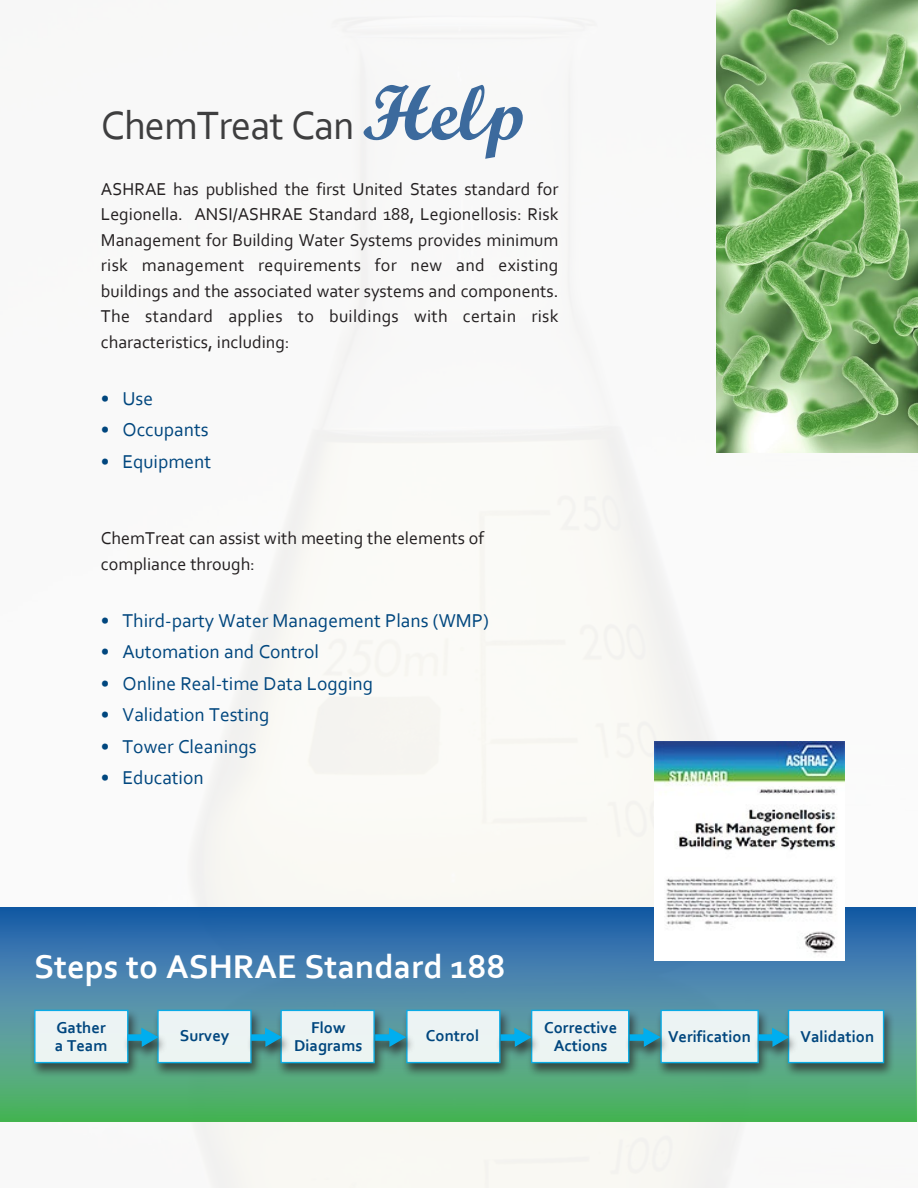
<style>
.page{position:relative;width:918px;height:1188px;background:#fff}
.page>*{position:absolute;margin:0;border:0;box-sizing:border-box;transform-origin:0 0}
.t1{font:41.4px "Corbel";letter-spacing:-.02em;color:#3e3e3f}
.t2{font:700 34.5px "Corbel";color:#fff}
.t3{font:19.5px "Corbel";color:#00467e}
.t4{font:18px/25.5px "Corbel";color:#231f20;text-align:justify}
.t5{font:700 16.5px/17.9px "Corbel";color:#00467e;text-align:center}
.s1{font-family:"Script MT Bold";font-size:78px;color:#3c6a9d}
</style>
<div class="page">
<img style="left:0;top:0;width:916px;height:1188px">
<svg style="left:0;top:908px;width:916px;height:213px;background:#438c95"></svg>
<div style="left:401px;top:1008px;width:111px;height:70px;background:#231f20;opacity:.75"></div>
<div style="left:406px;top:1010px;width:95px;height:53px;background:#ecf4f3;border:1px solid #00aeef"></div>
<div style="left:275px;top:1008px;width:111px;height:70px;background:#231f20;opacity:.75"></div>
<div style="left:280px;top:1010px;width:95px;height:53px;background:#ecf4f3;border:1px solid #00aeef"></div>
<div style="left:152px;top:1008px;width:111px;height:70px;background:#231f20;opacity:.75"></div>
<div style="left:157px;top:1010px;width:95px;height:53px;background:#ecf4f3;border:1px solid #00aeef"></div>
<div style="left:29px;top:1008px;width:111px;height:70px;background:#231f20;opacity:.75"></div>
<div style="left:34px;top:1010px;width:94px;height:53px;background:#ecf4f3;border:1px solid #00aeef"></div>
<div style="left:526px;top:1008px;width:115px;height:70px;background:#231f20;opacity:.75"></div>
<div style="left:531px;top:1010px;width:98px;height:53px;background:#ecf4f3;border:1px solid #00aeef"></div>
<div style="left:655px;top:1008px;width:115px;height:70px;background:#231f20;opacity:.75"></div>
<div style="left:660px;top:1010px;width:99px;height:53px;background:#ecf3f3;border:1px solid #00aeef"></div>
<div style="left:783px;top:1008px;width:113px;height:70px;background:#231f20;opacity:.75"></div>
<div style="left:788px;top:1010px;width:96px;height:53px;background:#ecf4f3;border:1px solid #00aeef"></div>
<div style="left:123px;top:1027px;width:45px;height:34px;background:#231f20;opacity:.75"></div>
<svg style="left:127px;top:1027px;width:33px;height:21px"></svg>
<div style="left:371px;top:1027px;width:45px;height:34px;background:#231f20;opacity:.75"></div>
<svg style="left:374px;top:1027px;width:34px;height:21px"></svg>
<div style="left:247px;top:1027px;width:45px;height:34px;background:#231f20;opacity:.75"></div>
<svg style="left:250px;top:1027px;width:34px;height:21px"></svg>
<div style="left:496px;top:1027px;width:45px;height:34px;background:#231f20;opacity:.75"></div>
<svg style="left:500px;top:1027px;width:33px;height:21px"></svg>
<div style="left:625px;top:1027px;width:45px;height:34px;background:#231f20;opacity:.75"></div>
<svg style="left:629px;top:1027px;width:33px;height:21px"></svg>
<div style="left:754px;top:1027px;width:45px;height:34px;background:#231f20;opacity:.75"></div>
<svg style="left:758px;top:1027px;width:33px;height:21px"></svg>
<img style="left:655px;top:741px;width:190px;height:220px">
<img style="left:717px;top:0;width:201px;height:453px">
<h1 class="t1" style="left:101px;top:100px;width:429px">ChemTreat Can <span class="s1">Help</span></h1>
<p class="t4" style="left:101px;top:176px;width:459px">ASHRAE has published the first United States standard for Legionella. ANSI/ASHRAE Standard 188, Legionellosis: Risk Management for Building Water Systems provides minimum risk management requirements for new and existing buildings and the associated water systems and components.<br>The standard applies to buildings with certain risk characteristics, including:</p>
<p class="t3" style="left:101px;top:386px;width:54px">• Use</p>
<p class="t3" style="left:101px;top:418px;width:109px">• Occupants</p>
<p class="t3" style="left:101px;top:449px;width:112px">• Equipment</p>
<p class="t4" style="left:101px;top:525px;width:385px">ChemTreat can assist with meeting the elements of compliance through:</p>
<p class="t3" style="left:101px;top:608px;width:389px">• Third-party Water Management Plans (WMP)</p>
<p class="t3" style="left:101px;top:640px;width:220px">• Automation and Control</p>
<p class="t3" style="left:101px;top:671px;width:274px">• Online Real-time Data Logging</p>
<p class="t3" style="left:101px;top:703px;width:170px">• Validation Testing</p>
<p class="t3" style="left:101px;top:734px;width:157px">• Tower Cleanings</p>
<p class="t3" style="left:101px;top:766px;width:104px">• Education</p>
<h2 class="t2" style="left:34px;top:945px;width:473px">Steps to ASHRAE Standard 188</h2>
<p class="t5" style="left:55px;top:1018px;width:54px;text-align:left">Gather a Team</p>
<p class="t5" style="left:294px;top:1018px;width:70px">Flow<br>Diagrams</p>
<p class="t5" style="left:180px;top:1026px;width:51px">Survey</p>
<p class="t5" style="left:426px;top:1026px;width:55px">Control</p>
<p class="t5" style="left:544px;top:1019px;width:74px">Corrective<br>Actions</p>
<p class="t5" style="left:668px;top:1028px;width:84px">Verification</p>
<p class="t5" style="left:801px;top:1028px;width:75px">Validation</p>
</div>
